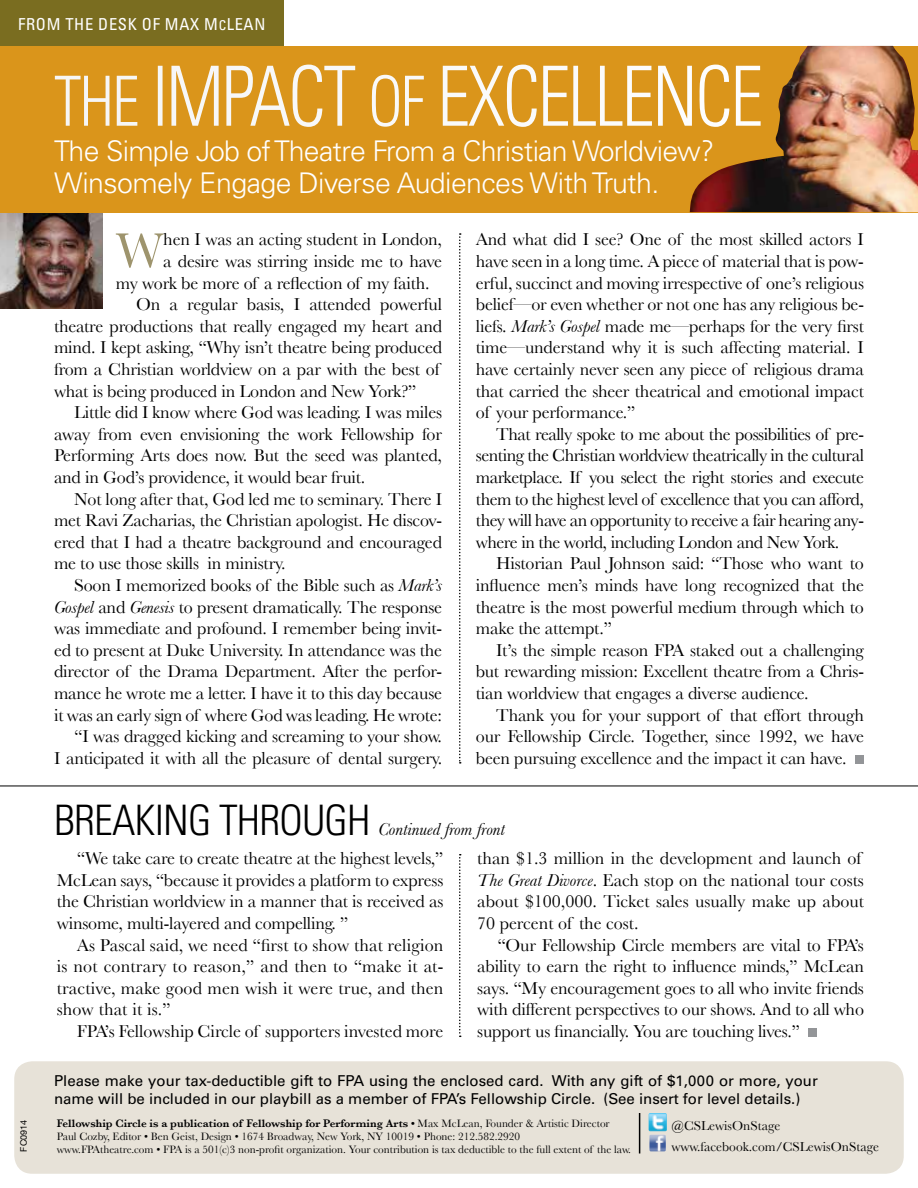
<style>
.page{position:relative;width:918px;height:1188px;background:#fff}
.page>*{position:absolute;margin:0;border:0;box-sizing:border-box;transform-origin:0 0}
.t1{font:300 condensed 83.1px "Univers";letter-spacing:-.03em;color:#fff;scale:.89 1}
.t2{font:50.55px "Baskerville";color:#9e946d}
.t3{font:300 condensed 42px "Univers";letter-spacing:-.02em;color:#000}
.t4{font:300 28.5px/31.2px "Univers";letter-spacing:-.025em;color:#fff}
.t5{font:18px/21.6px "Baskerville";letter-spacing:-.01em;color:#000;text-align:justify}
.t6{font:italic 18px "Baskerville";color:#000}
.t7{font:condensed 16.5px "Univers";letter-spacing:.04em;color:#fff}
.t8{font:15px/18px "Univers";color:#000}
.t9{font:13.5px "Baskerville";color:#000}
.t10{font:11.25px/12.8px "Baskerville";color:#000}
.t11{font:9px "Helvetica Neue";color:#000}
.s1{font-size:13.5px}
.s2{font-size:69.3px}
.s3{font-style:italic}
.s4{font-weight:600}
</style>
<div class="page">
<img style="left:0;top:212px;width:102px;height:96px">
<div style="left:808px;top:1028px;width:9px;height:9px;background:#939598"></div>
<div style="left:0;top:46px;width:918px;height:166px;background:#da951b"></div>
<img style="left:690px;top:46px;width:228px;height:166px">
<div style="left:855px;top:755px;width:9px;height:9px;background:#939598"></div>
<svg style="left:459px;top:233px;width:2px;height:531px"></svg>
<svg style="left:459px;top:854px;width:2px;height:183px"></svg>
<div style="left:0;top:0;width:284px;height:46px;background:#7a6d20"></div>
<hr style="left:0;top:786px;width:918px;height:1px;background:#000">
<div style="left:14px;top:1061px;width:890px;height:113px;background:#e7e2d8;border-radius:18px"></div>
<img style="left:649px;top:1135px;width:17px;height:16px">
<img style="left:649px;top:1113px;width:18px;height:18px">
<hr style="left:639px;top:1113px;width:1px;height:40px;background:#000">
<p class="t7" style="left:18px;top:13px;width:249px">FROM THE DESK OF MAX M <span class="s1">C</span>LEAN</p>
<h1 class="t1" style="left:54px;top:47px;width:798px"><span class="s2">THE</span> IMPACT <span class="s2">OF</span> EXCELLENCE</h1>
<h3 class="t4" style="left:54px;top:136px;width:662px">The Simple Job of Theatre From a Christian Worldview?<br>Winsomely Engage Diverse Audiences With Truth.</h3>
<h2 class="t2" style="left:116px;top:221px;width:49px">W</h2>
<p class="t5" style="left:163px;top:229px;width:280px">hen I was an acting student in London,</p>
<p class="t5" style="left:163px;top:250px;width:280px">a desire was stirring inside me to have</p>
<p class="t5" style="left:116px;top:272px;width:315px">my work be more of a reflection of my faith.</p>
<p class="t5" style="left:136px;top:293px;width:308px">On a regular basis, I attended powerful</p>
<p class="t5" style="left:54px;top:315px;width:390px">theatre productions that really engaged my heart and</p>
<p class="t5" style="left:54px;top:337px;width:390px">mind. I kept asking, “Why isn’t theatre being produced</p>
<p class="t5" style="left:54px;top:358px;width:387px">from a Christian worldview on a par with the best of</p>
<p class="t5" style="left:54px;top:380px;width:364px">what is being produced in London and New York?”</p>
<p class="t5" style="left:74px;top:401px;width:369px">Little did I know where God was leading. I was miles</p>
<p class="t5" style="left:54px;top:423px;width:390px">away from even envisioning the work Fellowship for</p>
<p class="t5" style="left:54px;top:445px;width:390px">Performing Arts does now. But the seed was planted,</p>
<p class="t5" style="left:54px;top:466px;width:313px">and in God’s providence, it would bear fruit.</p>
<p class="t5" style="left:74px;top:488px;width:369px">Not long after that, God led me to seminary. There I</p>
<p class="t5" style="left:54px;top:509px;width:390px">met Ravi Zacharias, the Christian apologist. He discov-</p>
<p class="t5" style="left:54px;top:531px;width:390px">ered that I had a theatre background and encouraged</p>
<p class="t5" style="left:54px;top:553px;width:233px">me to use those skills in ministry.</p>
<p class="t5" style="left:74px;top:574px;width:369px">Soon I memorized books of the Bible such as <span class="s3">Mark’s</span></p>
<p class="t5" style="left:54px;top:596px;width:390px"><span class="s3">Gospel</span> and <span class="s3">Genesis</span> to present dramatically. The response</p>
<p class="t5" style="left:54px;top:617px;width:390px">was immediate and profound. I remember being invit-</p>
<p class="t5" style="left:54px;top:639px;width:390px">ed to present at Duke University. In attendance was the</p>
<p class="t5" style="left:54px;top:661px;width:390px">director of the Drama Department. After the perfor-</p>
<p class="t5" style="left:54px;top:682px;width:390px">mance he wrote me a letter. I have it to this day because</p>
<p class="t5" style="left:54px;top:704px;width:390px">it was an early sign of where God was leading. He wrote:</p>
<p class="t5" style="left:74px;top:725px;width:369px">“I was dragged kicking and screaming to your show.</p>
<p class="t5" style="left:54px;top:747px;width:390px">I anticipated it with all the pleasure of dental surgery.</p>
<p class="t5" style="left:476px;top:229px;width:390px">And what did I see? One of the most skilled actors I have seen in a long time. A piece of material that is pow&shy;erful, succinct and moving irrespective of one’s religious belief—or even whether or not one has any religious be&shy;liefs. <span class="s3">Mark’s Gospel</span> made me—perhaps for the very first time—understand why it is such affecting material. I have certainly never seen any piece of religious drama that carried the sheer theatrical and emotional impact of your performance.”</p>
<p class="t5" style="left:476px;top:423px;width:390px;text-indent:20px">That really spoke to me about the possibilities of pre&shy;senting the Christian worldview theatrically in the cultural marketplace. If you select the right stories and execute them to the highest level of excellence that you can afford, they will have an opportunity to receive a fair hearing any&shy;where in the world, including London and New York.</p>
<p class="t5" style="left:476px;top:553px;width:390px;text-indent:20px">Historian Paul Johnson said: “Those who want to influence men’s minds have long recognized that the theatre is the most powerful medium through which to make the attempt.”</p>
<p class="t5" style="left:476px;top:639px;width:390px;text-indent:20px">It’s the simple reason FPA staked out a challenging but rewarding mission: Excellent theatre from a Chris&shy;tian worldview that engages a diverse audience.</p>
<p class="t5" style="left:476px;top:704px;width:390px;text-indent:20px">Thank you for your support of that effort through our Fellowship Circle. Together, since 1992, we have been pursuing excellence and the impact it can have.</p>
<h3 class="t3" style="left:54px;top:795px;width:318px">BREAKI NG THROUGH</h3>
<p class="t6" style="left:378px;top:818px;width:128px">Continued from front</p>
<p class="t11" style="left:18px;top:1152px;width:33px;rotate:-90deg">FC0914</p>
<p class="t5" style="left:57px;top:847px;width:388px;text-indent:20px">“We take care to create theatre at the highest levels,” McLean says, “because it provides a platform to express the Christian worldview in a manner that is received as winsome, multi-layered and compelling. ”</p>
<p class="t5" style="left:57px;top:934px;width:388px;text-indent:20px">As Pascal said, we need “first to show that religion is not contrary to reason,” and then to “make it at&shy;tractive, make good men wish it were true, and then show that it is.”</p>
<p class="t5" style="left:77px;top:1020px;width:368px">FPA’s Fellowship Circle of supporters invested more</p>
<p class="t5" style="left:477px;top:847px;width:388px;text-align:left">than $1.3 million in the development and launch of <span class="s3">The Great Divorce</span>. Each stop on the national tour costs about $100,000. Ticket sales usually make up about 70 percent of the cost.</p>
<p class="t5" style="left:477px;top:934px;width:388px;text-indent:20px">“Our Fellowship Circle members are vital to FPA’s ability to earn the right to influence minds,” McLean says. “My encouragement goes to all who invite friends with different perspectives to our shows. And to all who support us financially. You are touching lives.”</p>
<p class="t8" style="left:54px;top:1072px;width:765px">Please make your tax-deductible gift to FPA using the enclosed card. With any gift of $1,000 or more, your name will be included in our playbill as a member of FPA’s Fellowship Circle. (See insert for level details.)</p>
<p class="t10" style="left:57px;top:1117px;width:576px"><span class="s4">Fellowship Circle is a publication of Fellowship for Performing Arts •</span> Max McLean, Founder &amp; Artistic Director<br>Paul Cozby, Editor • Ben Geist, Design • 1674 Broadway, New York, NY 10019 • Phone: 212.582.2920<br>www.FPAtheatre.com • FPA is a 501(c)3 non-profit organization. Your contribution is tax deductible to the full extent of the law.</p>
<p class="t9" style="left:672px;top:1117px;width:110px">@CSLewisOnStage</p>
<p class="t9" style="left:671px;top:1138px;width:209px">www.facebook.com/CSLewisOnStage</p>
</div>
